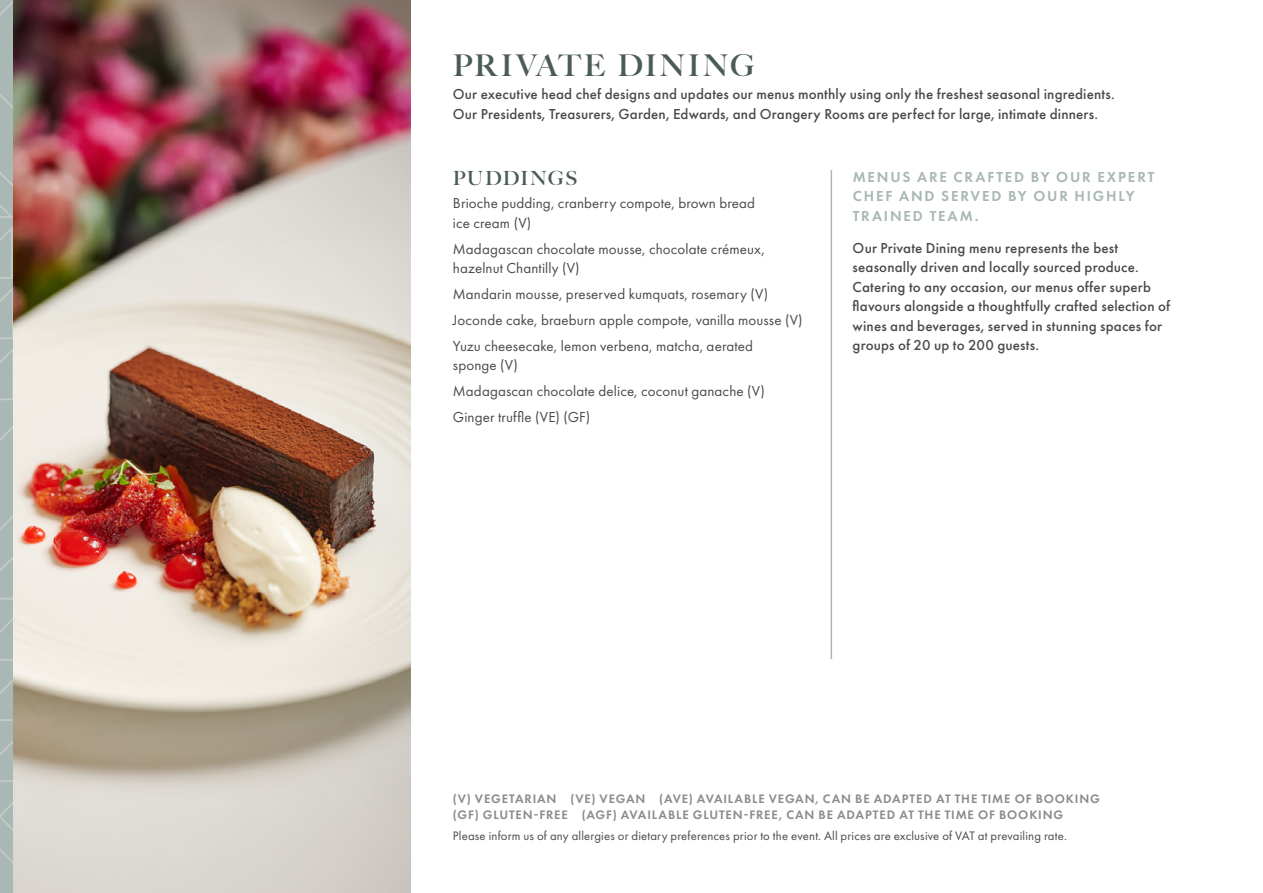
<style>
.page{position:relative;width:1263px;height:893px;background:#fff}
.page>*{position:absolute;margin:0;border:0;box-sizing:border-box;transform-origin:0 0}
.Lv1_Page_Heading{font:700 30px "Big Caslon FB";letter-spacing:.085em;color:#4b5c58}
.Lv1_Subheading{font:700 19.5px "Big Caslon FB";letter-spacing:.065em;color:#4b5c58}
.Intro_body_copy{font:500 15px/19.5px "Futura PT";letter-spacing:.01em;color:#4a4a49}
.Body_Copy_1_space_after{font:15px/19.5px "Futura PT";letter-spacing:.01em;color:#4a4a49}
.Lv2_Subheading{font:600 15px/19.5px "Futura PT";letter-spacing:.125em;color:#a9b7b5}
.Body_Copy{font:15px "Futura PT";letter-spacing:.01em;color:#4a4a49}
.Fine_print{font:600 12.75px/16.5px "Futura PT";letter-spacing:.065em;color:#8d8b8b}
.Fine_print-2{font:12.75px "Futura PT";letter-spacing:.015em;color:#4a4a49}
</style>
<div class="page">
<img style="left:13px;top:0;width:397px;height:893px">
<hr style="left:831px;top:170px;width:1px;height:489px;background:#a9b7b5">
<svg style="left:0;top:0;width:13px;height:893px;background:#abb8b6"></svg>
<p class="Lv1_Page_Heading" style="left:453px;top:47px;width:303px">PRIVATE DINING</p>
<p class="Intro_body_copy" style="left:453px;top:85px;width:663px">Our executive head chef designs and updates our menus monthly using only the freshest seasonal ingredients.<br>Our Presidents, Treasurers, Garden, Edwards, and Orangery Rooms are perfect for large, intimate dinners.</p>
<p class="Lv1_Subheading" style="left:453px;top:166px;width:126px">PUDDINGS</p>
<p class="Body_Copy_1_space_after" style="left:453px;top:194px;width:304px">Brioche pudding, cranberry compote, brown bread ice cream (V)</p>
<p class="Body_Copy_1_space_after" style="left:453px;top:239px;width:313px">Madagascan chocolate mousse, chocolate crémeux, hazelnut Chantilly (V)</p>
<p class="Body_Copy_1_space_after" style="left:453px;top:284px;width:317px">Mandarin mousse, preserved kumquats, rosemary (V)</p>
<p class="Body_Copy_1_space_after" style="left:453px;top:310px;width:351px">Joconde cake, braeburn apple compote, vanilla mousse (V)</p>
<p class="Body_Copy_1_space_after" style="left:453px;top:336px;width:302px">Yuzu cheesecake, lemon verbena, matcha, aerated sponge (V)</p>
<p class="Body_Copy_1_space_after" style="left:453px;top:381px;width:313px">Madagascan chocolate delice, coconut ganache (V)</p>
<p class="Body_Copy" style="left:453px;top:408px;width:139px">Ginger truffle (VE) (GF)</p>
<p class="Lv2_Subheading" style="left:853px;top:167px;width:303px">MENUS ARE CRAFTED BY OUR EXPERT<br>CHEF AND SERVED BY OUR HIGHLY<br>TRAINED TEAM.</p>
<p class="Intro_body_copy" style="left:853px;top:238px;width:319px">Our Private Dining menu represents the best seasonally driven and locally sourced produce.<br>Catering to any occasion, our menus offer superb flavours alongside a thoughtfully crafted selection of wines and beverages, served in stunning spaces for groups of 20 up to 200 guests.</p>
<p class="Fine_print" style="left:453px;top:790px;width:648px">(V) VEGETARIAN (VE) VEGAN (AVE) AVAILABLE VEGAN, CAN BE ADAPTED AT THE TIME OF BOOKING (GF) GLUTEN-FREE (AGF) AVAILABLE GLUTEN-FREE, CAN BE ADAPTED AT THE TIME OF BOOKING</p>
<p class="Fine_print-2" style="left:453px;top:828px;width:615px">Please inform us of any allergies or dietary preferences prior to the event. All prices are exclusive of VAT at prevailing rate.</p>
</div>
